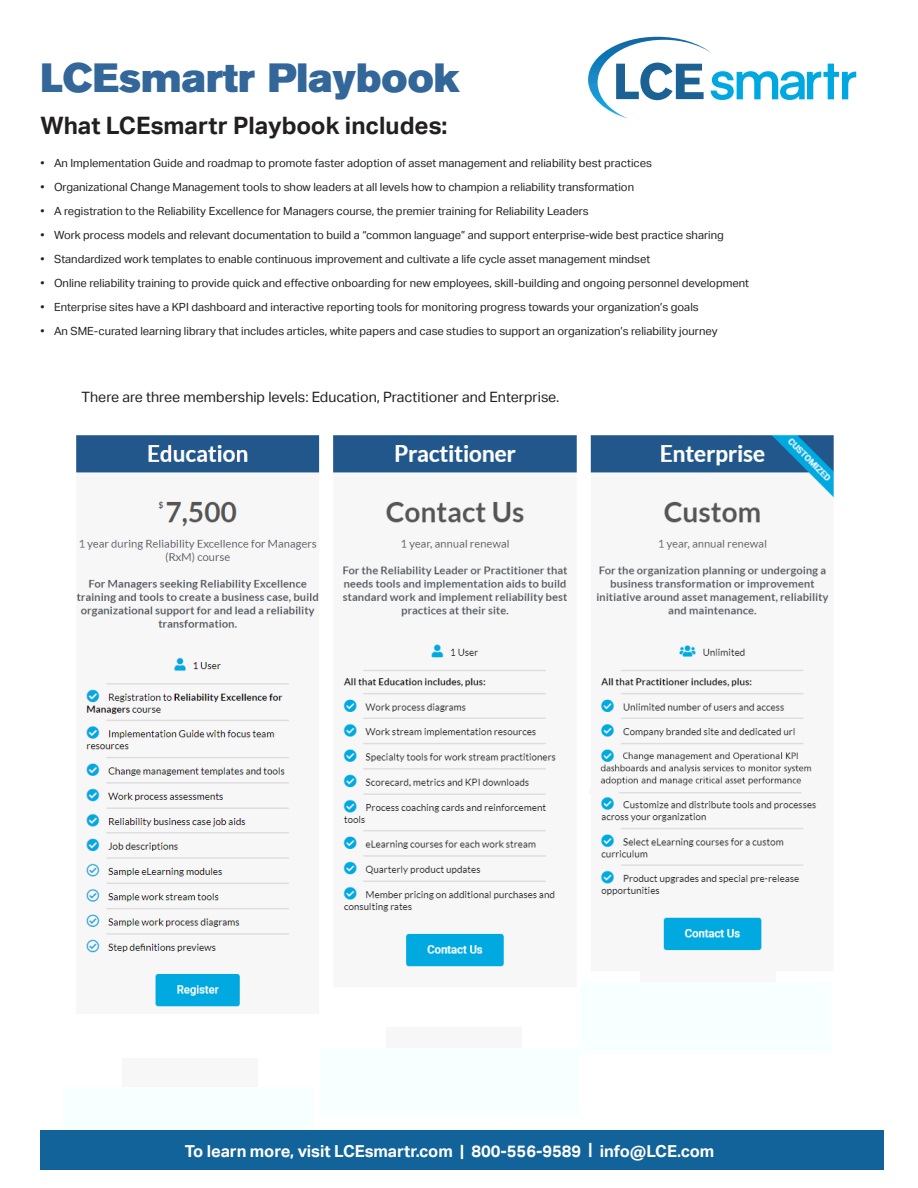
<style>
.page{position:relative;width:918px;height:1188px;background:#fff}
.page>*{position:absolute;margin:0;border:0;box-sizing:border-box;transform-origin:0 0}
.Body_Copy{font:40.5px "Akzidenz Grotesk BQ Super";color:#369}
.Body_Copy-2{font:700 24px "Aktiv Grotesk";color:#231f20}
.Body_Copy-3{font:700 16.5px "Aktiv Grotesk";letter-spacing:-.005em;color:#fff}
.Body_Copy-4{font:14.25px "Aktiv Grotesk";color:#231f20}
.t1{font:11.25px "Aktiv Grotesk";color:#231f20}
</style>
<div class="page">
<div style="left:40px;top:1131px;width:844px;height:39px;background:#126399"></div>
<img style="left:76px;top:435px;width:758px;height:572px">
<div style="left:386px;top:1027px;width:136px;height:52px;background:#f7f7f7"></div>
<div style="left:641px;top:960px;width:135px;height:52px;background:#f7f7f7"></div>
<div style="left:123px;top:1059px;width:135px;height:51px;background:#f7f7f7"></div>
<div style="left:64px;top:1088px;width:250px;height:40px;background:#f7ffff"></div>
<div style="left:321px;top:1048px;width:259px;height:66px;background:#f7ffff"></div>
<div style="left:580px;top:982px;width:251px;height:72px;background:#f7ffff"></div>
<svg style="left:588px;top:37px;width:268px;height:82px"></svg>
<p class="Body_Copy" style="left:41px;top:55px;width:421px">LCEsmartr Playbook</p>
<p class="Body_Copy-2" style="left:41px;top:112px;width:409px">What LCEsmartr Playbook includes:</p>
<p class="t1" style="left:41px;top:157px;width:613px">• An Implementation Guide and roadmap to promote faster adoption of asset management and reliability best practices</p>
<p class="t1" style="left:41px;top:181px;width:595px">• Organizational Change Management tools to show leaders at all levels how to champion a reliability transformation</p>
<p class="t1" style="left:41px;top:205px;width:550px">• A registration to the Reliability Excellence for Managers course, the premier training for Reliability Leaders</p>
<p class="t1" style="left:41px;top:229px;width:685px">• Work process models and relevant documentation to build a “common language” and support enterprise-wide best practice sharing</p>
<p class="t1" style="left:41px;top:253px;width:611px">• Standardized work templates to enable continuous improvement and cultivate a life cycle asset management mindset</p>
<p class="t1" style="left:41px;top:277px;width:710px">• Online reliability training to provide quick and effective onboarding for new employees, skill-building and ongoing personnel development</p>
<p class="t1" style="left:41px;top:301px;width:660px">• Enterprise sites have a KPI dashboard and interactive reporting tools for monitoring progress towards your organization’s goals</p>
<p class="t1" style="left:41px;top:325px;width:679px">• An SME-curated learning library that includes articles, white papers and case studies to support an organization’s reliability journey</p>
<p class="Body_Copy-4" style="left:82px;top:388px;width:479px">There are three membership levels: Education, Practitioner and Enterprise.</p>
<p class="Body_Copy-3" style="left:185px;top:1141px;width:531px">To learn more, visit LCEsmartr.com | 800-556-9589 | info@LCE.com</p>
</div>
